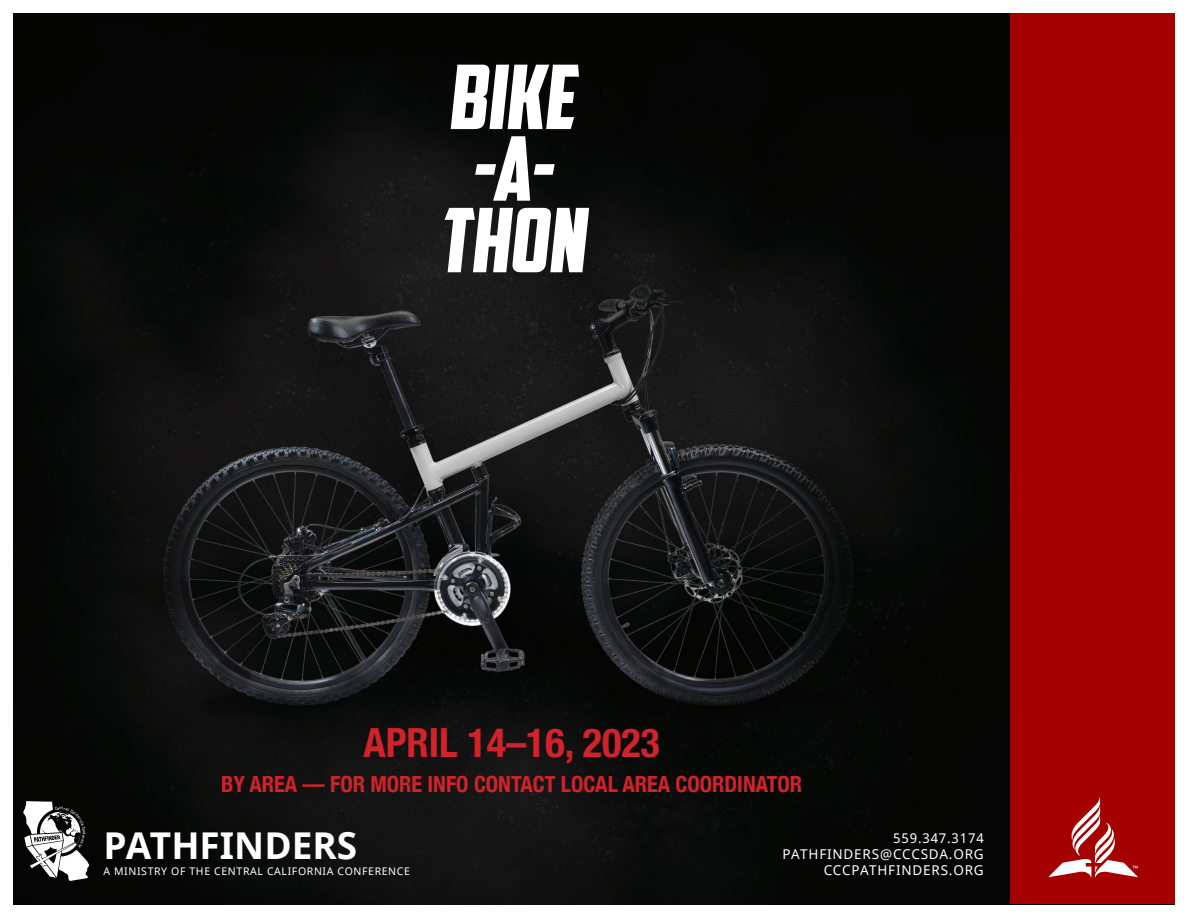
<style>
.page{position:relative;width:1188px;height:918px;background:#fff}
.page>*{position:absolute;margin:0;border:0;box-sizing:border-box;transform-origin:0 0}
.t1{font:88.8px/71.6px "American Captain";color:#fff;text-align:center}
.t2{font:700 condensed 40.2px "Helvetica Neue";color:#d1232a}
.t3{font:700 36.9px "Noto Sans";color:#fff}
.t4{font:700 condensed 22.2px "Helvetica Neue";color:#d1232a}
.t5{font:13.5px/16.2px "Noto Sans";letter-spacing:.06em;color:#fff;text-align:right}
.t6{font:10.5px "Noto Sans";letter-spacing:.06em;color:#fff}
</style>
<div class="page">
<img style="left:14px;top:14px;width:996px;height:890px">
<div style="left:1010px;top:14px;width:164px;height:890px;background:#a50101"></div>
<svg style="left:1049px;top:797px;width:89px;height:80px"></svg>
<div style="left:441px;top:61px;width:152px;height:214px;background:#231f20;opacity:.32"></div>
<svg style="left:23px;top:801px;width:66px;height:80px"></svg>
<h1 class="t1" style="left:438px;top:61px;width:160px">BIKE -A-<br>THON</h1>
<h2 class="t2" style="left:363px;top:709px;width:298px">APRIL 14–16, 2023</h2>
<h3 class="t4" style="left:221px;top:765px;width:583px">BY AREA — FOR MORE INFO CONTACT LOCAL AREA COORDINATOR</h3>
<h3 class="t3" style="left:103px;top:820px;width:255px">PATHFINDERS</h3>
<p class="t6" style="left:103px;top:864px;width:308px">A MINISTRY OF THE CENTRAL CALIFORNIA CONFERENCE</p>
<p class="t5" style="left:783px;top:830px;width:203px">559.347.3174<br>PATHFINDERS@CCCSDA.ORG<br>CCCPATHFINDERS.ORG</p>
</div>
